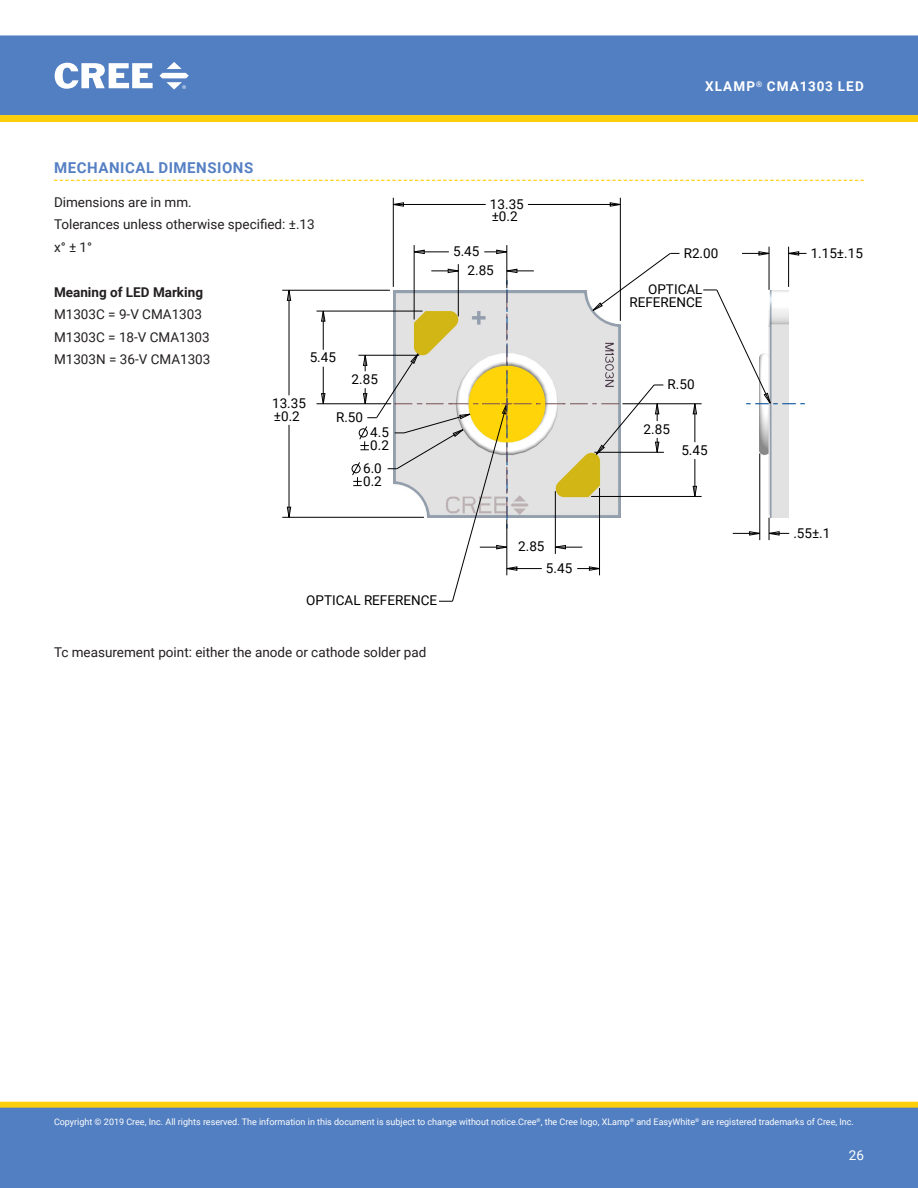
<style>
.page{position:relative;width:918px;height:1188px;background:#fff}
.page>*{position:absolute;margin:0;border:0;box-sizing:border-box;transform-origin:0 0}
.Section_heading_with{font:700 15px "Roboto";letter-spacing:.035em;color:#5580c3}
.t1{font:13.5px "Roboto";color:#231f20}
.t2{font:13.5px/12.6px "Roboto";color:#000}
.t3{font:700 13.5px "Roboto";color:#231f20}
.t4{font:700 13.5px "Roboto";letter-spacing:.085em;color:#fff}
.t5{font:13.5px "Roboto";color:#fff}
.t6{font:13.5px "Roboto";color:#000;scale:1.25 1}
.t7{font:9px "Roboto";color:#fff}
</style>
<div class="page">
<div style="left:1px;top:36px;width:916px;height:78px;background:#527fc1"></div>
<div style="left:0;top:35px;width:918px;height:80px;border:1px solid #527fc1"></div>
<svg style="left:55px;top:63px;width:98px;height:26px"></svg>
<svg style="left:159px;top:62px;width:30px;height:28px"></svg>
<div style="left:1px;top:1102px;width:916px;height:6px;background:#fcce0b"></div>
<div style="left:0;top:1102px;width:918px;height:6px;border:1px solid #fcce0b"></div>
<div style="left:0;top:1108px;width:918px;height:80px;background:#527fc1"></div>
<svg style="left:0;top:115px;width:918px;height:7px"></svg>
<svg style="left:54px;top:180px;width:810px;height:1px"></svg>
<img style="left:760px;top:404px;width:29px;height:113px">
<svg style="left:394px;top:202px;width:10px;height:4px"></svg>
<svg style="left:610px;top:202px;width:10px;height:4px"></svg>
<svg style="left:287px;top:291px;width:4px;height:10px"></svg>
<svg style="left:287px;top:507px;width:4px;height:10px"></svg>
<svg style="left:321px;top:312px;width:4px;height:9px"></svg>
<svg style="left:321px;top:393px;width:4px;height:11px"></svg>
<svg style="left:693px;top:486px;width:4px;height:10px"></svg>
<svg style="left:693px;top:403px;width:4px;height:11px"></svg>
<hr style="left:289px;top:290px;width:1px;height:105px;background:#000">
<hr style="left:289px;top:425px;width:1px;height:92px;background:#000">
<hr style="left:323px;top:311px;width:1px;height:39px;background:#000">
<hr style="left:323px;top:367px;width:1px;height:37px;background:#000">
<hr style="left:393px;top:198px;width:1px;height:89px;background:#000">
<hr style="left:282px;top:517px;width:142px;height:1px;background:#000">
<hr style="left:414px;top:245px;width:1px;height:74px;background:#000">
<hr style="left:591px;top:496px;width:111px;height:1px;background:#000">
<hr style="left:507px;top:245px;width:1px;height:43px;background:#000">
<hr style="left:317px;top:404px;width:74px;height:1px;background:#000">
<hr style="left:622px;top:404px;width:80px;height:1px;background:#000">
<hr style="left:317px;top:311px;width:106px;height:1px;background:#000">
<hr style="left:620px;top:198px;width:1px;height:123px;background:#000">
<hr style="left:282px;top:290px;width:108px;height:1px;background:#000">
<hr style="left:695px;top:404px;width:1px;height:38px;background:#000">
<hr style="left:695px;top:459px;width:1px;height:37px;background:#000">
<hr style="left:528px;top:204px;width:92px;height:1px;background:#000">
<hr style="left:393px;top:204px;width:93px;height:1px;background:#000">
<svg style="left:733px;top:531px;width:27px;height:4px"></svg>
<hr style="left:760px;top:453px;width:1px;height:87px;background:#000">
<svg style="left:769px;top:518px;width:20px;height:22px"></svg>
<hr style="left:769px;top:247px;width:1px;height:43px;background:#000">
<hr style="left:788px;top:247px;width:1px;height:40px;background:#000">
<svg style="left:703px;top:290px;width:102px;height:114px"></svg>
<svg style="left:742px;top:251px;width:27px;height:4px"></svg>
<svg style="left:788px;top:251px;width:19px;height:4px"></svg>
<svg style="left:352px;top:250px;width:328px;height:352px"></svg>
<p class="Section_heading_with" style="left:54px;top:157px;width:201px">MECHANICAL DIMENSIONS</p>
<p class="t1" style="left:54px;top:192px;width:139px">Dimensions are in mm.</p>
<p class="t1" style="left:54px;top:215px;width:262px">Tolerances unless otherwise specified: ±.13</p>
<p class="t1" style="left:54px;top:237px;width:40px">x° ± 1°</p>
<p class="t3" style="left:54px;top:282px;width:151px">Meaning of LED Marking</p>
<p class="t1" style="left:54px;top:305px;width:150px">M1303C = 9‑V CMA1303</p>
<p class="t1" style="left:54px;top:327px;width:157px">M1303C = 18‑V CMA1303</p>
<p class="t1" style="left:54px;top:350px;width:158px">M1303N = 36‑V CMA1303</p>
<p class="t6" style="left:205px;top:214px;width:10px">C</p>
<p class="t2" style="left:310px;top:351px;width:28px">5.45</p>
<p class="t2" style="left:352px;top:372px;width:28px">2.85</p>
<p class="t2" style="left:272px;top:396px;width:35px">13.35 ±0.2</p>
<p class="t2" style="left:336px;top:410px;width:29px">R.50</p>
<p class="t2" style="left:370px;top:426px;width:20px">4.5<br>0.2</p>
<p class="t2" style="left:363px;top:461px;width:20px">6.0<br>0.2</p>
<p class="t2" style="left:490px;top:197px;width:35px">13.35 ±0.2</p>
<p class="t2" style="left:468px;top:241px;width:28px;line-height:19px;text-indent:-14px">5.45<br>2.85</p>
<p class="t2" style="left:306px;top:594px;width:132px">OPTICAL REFERENCE</p>
<p class="t1" style="left:54px;top:642px;width:374px">Tc measurement point: either the anode or cathode solder pad</p>
<p class="t2" style="left:518px;top:540px;width:28px">2.85</p>
<p class="t2" style="left:546px;top:561px;width:28px">5.45</p>
<h2 class="t4" style="left:705px;top:77px;width:160px">XLAMP<sup>®</sup> CMA1303 LED</h2>
<p class="t2" style="left:684px;top:246px;width:36px">R2.00</p>
<p class="t2" style="left:629px;top:283px;width:75px;text-align:right">OPTICAL<br>REFERENCE</p>
<p class="t2" style="left:668px;top:378px;width:29px">R.50</p>
<p class="t2" style="left:644px;top:422px;width:28px">2.85</p>
<p class="t2" style="left:681px;top:443px;width:28px">5.45</p>
<p class="t2" style="left:811px;top:246px;width:54px">1.15±.15</p>
<p class="t2" style="left:793px;top:526px;width:39px">.55±.1</p>
<p class="t7" style="left:54px;top:1115px;width:802px">Copyright © 2019 Cree, Inc. All rights reserved. The information in this document is subject to change without notice.Cree<sup>®</sup>, the Cree logo, XLamp<sup>®</sup> and EasyWhite<sup>®</sup> are registered trademarks of Cree, Inc.</p>
<h2 class="t5" style="left:849px;top:1145px;width:17px">26</h2>
</div>
